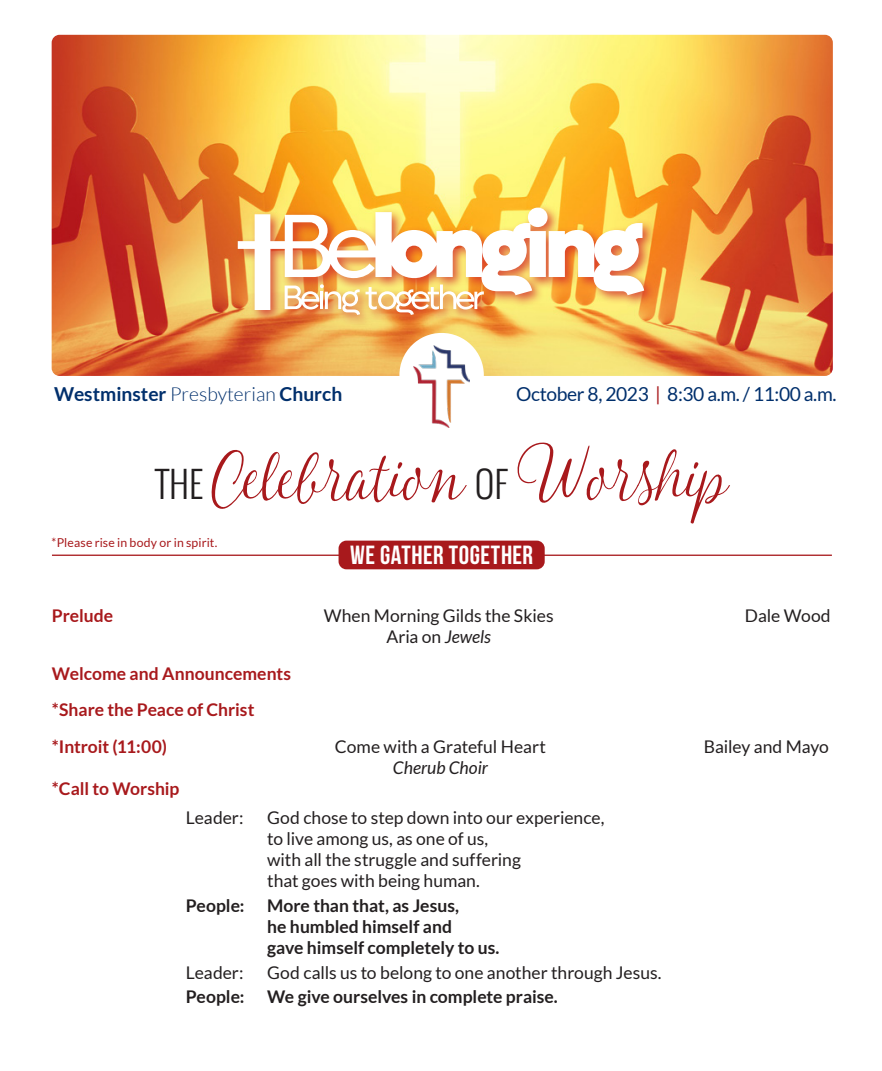
<style>
.page{position:relative;width:882px;height:1071px;background:#fff}
.page>*{position:absolute;margin:0;border:0;box-sizing:border-box;transform-origin:0 0}
.t1{font:100.1px "Fabulous";color:#a8191c}
.t2{font:300 36.4px "Oswald";color:#231f20}
.t3{font:26.25px "Bebas Neue";letter-spacing:.02em;color:#fff}
.t4{font:19.25px "Lato";letter-spacing:-.02em;color:#002f6c}
.t5{font:700 19.25px "Lato";color:#002f6c}
.t6{font:17.5px/21px "Lato";color:#231f20}
.t7{font:700 17.5px/21px "Lato";color:#231f20}
.t8{font:700 17.5px "Lato";color:#a8191c}
.t9{font:italic 17.5px "Lato";color:#231f20}
.t10{font:12.25px "Lato";letter-spacing:.01em;color:#a8191c}
.s1{font-weight:300}
.s2{color:#a8191c}
.s3{font-style:italic}
</style>
<div class="page">
<div style="left:339px;top:541px;width:206px;height:28px;background:#a8191c;border-radius:8px"></div>
<hr style="left:52px;top:555px;width:292px;height:1px;background:#a8191c">
<hr style="left:541px;top:555px;width:291px;height:1px;background:#a8191c">
<img style="left:52px;top:35px;width:781px;height:341px">
<div style="left:234px;top:204px;width:423px;height:124px;background:#d1232a;opacity:.75"></div>
<svg style="left:238px;top:208px;width:406px;height:107px"></svg>
<div style="left:399px;top:333px;width:85px;height:84px;background:#fff;border-radius:50%"></div>
<img style="left:413px;top:346px;width:57px;height:81px">
<p class="t5" style="left:54px;top:383px;width:290px">Westminster <span class="s1">Presbyterian</span> Church</p>
<p class="t4" style="left:516px;top:383px;width:322px">October 8, 2023 <span class="s2">|</span> 8:30 a.m. / 11:00 a.m.</p>
<p class="t2" style="left:156px;top:457px;width:49px">THE</p>
<p class="t1" style="left:210px;top:426px;width:254px">Celebration</p>
<p class="t2" style="left:475px;top:457px;width:34px">OF</p>
<p class="t1" style="left:517px;top:426px;width:211px">Worship</p>
<p class="t10" style="left:52px;top:535px;width:167px">*Please rise in body or in spirit.</p>
<p class="t3" style="left:350px;top:541px;width:185px">WE GATHER TOGETHER</p>
<p class="t8" style="left:52px;top:605px;width:63px">Prelude</p>
<p class="t6" style="left:324px;top:605px;width:231px">When Morning Gilds the Skies</p>
<p class="t6" style="left:745px;top:605px;width:87px">Dale Wood</p>
<p class="t6" style="left:386px;top:626px;width:106px">Aria on <span class="s3">Jewels</span></p>
<p class="t8" style="left:52px;top:663px;width:241px">Welcome and Announcements</p>
<p class="t8" style="left:52px;top:700px;width:204px">*Share the Peace of Christ</p>
<p class="t8" style="left:52px;top:737px;width:117px">*Introit (11:00)</p>
<p class="t6" style="left:335px;top:736px;width:213px">Come with a Grateful Heart</p>
<p class="t6" style="left:704px;top:736px;width:127px">Bailey and Mayo</p>
<p class="t9" style="left:393px;top:758px;width:97px">Cherub Choir</p>
<p class="t8" style="left:52px;top:779px;width:129px">*Call to Worship</p>
<p class="t6" style="left:186px;top:807px;width:59px">Leader:</p>
<p class="t6" style="left:267px;top:807px;width:339px">God chose to step down into our experience, to live among us, as one of us,<br>with all the struggle and suffering<br>that goes with being human.</p>
<p class="t7" style="left:186px;top:895px;width:60px">People:</p>
<p class="t7" style="left:267px;top:895px;width:234px">More than that, as Jesus,<br>he humbled himself and<br>gave himself completely to us.</p>
<p class="t6" style="left:186px;top:962px;width:59px">Leader:</p>
<p class="t6" style="left:267px;top:962px;width:396px">God calls us to belong to one another through Jesus.</p>
<p class="t7" style="left:186px;top:986px;width:60px">People:</p>
<p class="t7" style="left:267px;top:986px;width:292px">We give ourselves in complete praise.</p>
</div>
